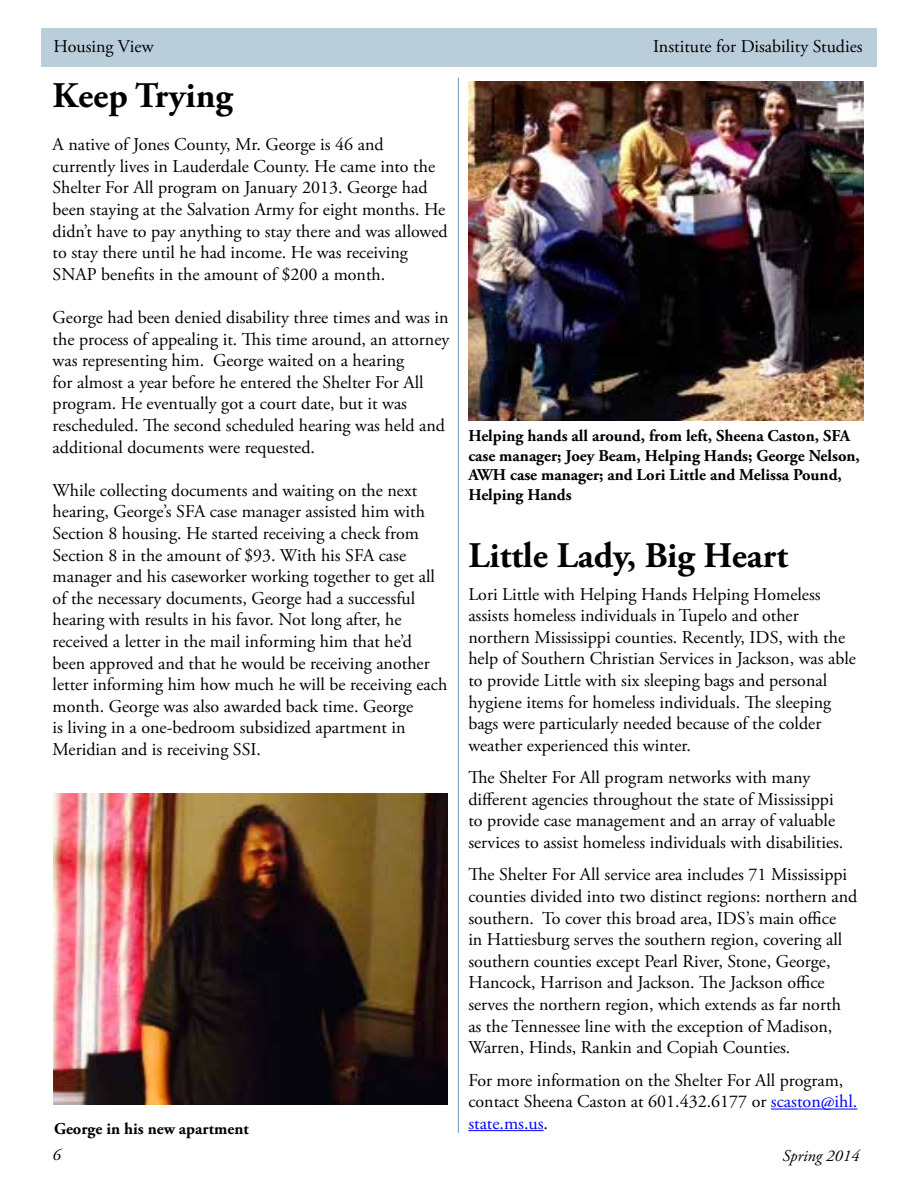
<style>
.page{position:relative;width:918px;height:1188px;background:#fff}
.page>*{position:absolute;margin:0;border:0;box-sizing:border-box;transform-origin:0 0}
.t1{font:700 36px "Adobe Garamond Pro";color:#000}
.t2{font:18px/21.6px "Adobe Garamond Pro";color:#000}
.t3{font:700 16.5px/19.8px "Adobe Garamond Pro";color:#000}
.t4{font:italic 16.5px "Adobe Garamond Pro";color:#000}
.s1{color:#00f}
</style>
<div class="page">
<div style="left:42px;top:28px;width:835px;height:39px;background:#bacdda"></div>
<hr style="left:771px;top:1109px;width:86px;height:1px;background:#00f">
<hr style="left:468px;top:1130px;width:76px;height:1px;background:#00f">
<img style="left:468px;top:81px;width:396px;height:339px">
<img style="left:54px;top:794px;width:394px;height:310px">
<hr style="left:458px;top:78px;width:1px;height:1055px;background:#759ab5">
<p class="t2" style="left:54px;top:36px;width:102px">Housing View</p>
<p class="t2" style="left:653px;top:36px;width:211px">Institute for Disability Studies</p>
<h1 class="t1" style="left:53px;top:75px;width:182px">Keep Trying</h1>
<p class="t2" style="left:53px;top:134px;width:397px">A native of Jones County, Mr. George is 46 and currently lives in Lauderdale County. He came into the Shelter For All program on January 2013. George had been staying at the Salvation Army for eight months. He didn’t have to pay anything to stay there and was allowed to stay there until he had income. He was receiving SNAP benefits in the amount of $200 a month.</p>
<p class="t2" style="left:53px;top:307px;width:398px">George had been denied disability three times and was in the process of appealing it. This time around, an attorney was representing him. George waited on a hearing<br>for almost a year before he entered the Shelter For All program. He eventually got a court date, but it was rescheduled. The second scheduled hearing was held and additional documents were requested.</p>
<p class="t2" style="left:53px;top:480px;width:396px">While collecting documents and waiting on the next hearing, George’s SFA case manager assisted him with Section 8 housing. He started receiving a check from Section 8 in the amount of $93. With his SFA case manager and his caseworker working together to get all of the necessary documents, George had a successful hearing with results in his favor. Not long after, he received a letter in the mail informing him that he’d been approved and that he would be receiving another letter informing him how much he will be receiving each month. George was also awarded back time. George<br>is living in a one-bedroom subsidized apartment in Meridian and is receiving SSI.</p>
<p class="t3" style="left:54px;top:1119px;width:196px">George in his new apartment</p>
<p class="t4" style="left:53px;top:1145px;width:10px">6</p>
<p class="t3" style="left:468px;top:426px;width:393px">Helping hands all around, from left, Sheena Caston, SFA case manager; Joey Beam, Helping Hands; George Nelson, AWH case manager; and Lori Little and Melissa Pound, Helping Hands</p>
<h1 class="t1" style="left:468px;top:535px;width:321px">Little Lady, Big Heart</h1>
<p class="t2" style="left:468px;top:584px;width:389px">Lori Little with Helping Hands Helping Homeless assists homeless individuals in Tupelo and other northern Mississippi counties. Recently, IDS, with the help of Southern Christian Services in Jackson, was able to provide Little with six sleeping bags and personal hygiene items for homeless individuals. The sleeping bags were particularly needed because of the colder weather experienced this winter.</p>
<p class="t2" style="left:468px;top:767px;width:377px">The Shelter For All program networks with many different agencies throughout the state of Mississippi to provide case management and an array of valuable services to assist homeless individuals with disabilities.</p>
<p class="t2" style="left:468px;top:865px;width:390px">The Shelter For All service area includes 71 Mississippi counties divided into two distinct regions: northern and southern. To cover this broad area, IDS’s main office<br>in Hattiesburg serves the southern region, covering all southern counties except Pearl River, Stone, George, Hancock, Harrison and Jackson. The Jackson office serves the northern region, which extends as far north as the Tennessee line with the exception of Madison, Warren, Hinds, Rankin and Copiah Counties.</p>
<p class="t2" style="left:468px;top:1070px;width:391px">For more information on the Shelter For All program, contact Sheena Caston at 601.432.6177 or <span class="s1">scaston@ihl. state.ms.us</span>.</p>
<p class="t4" style="left:782px;top:1145px;width:78px">Spring 2014</p>
</div>
